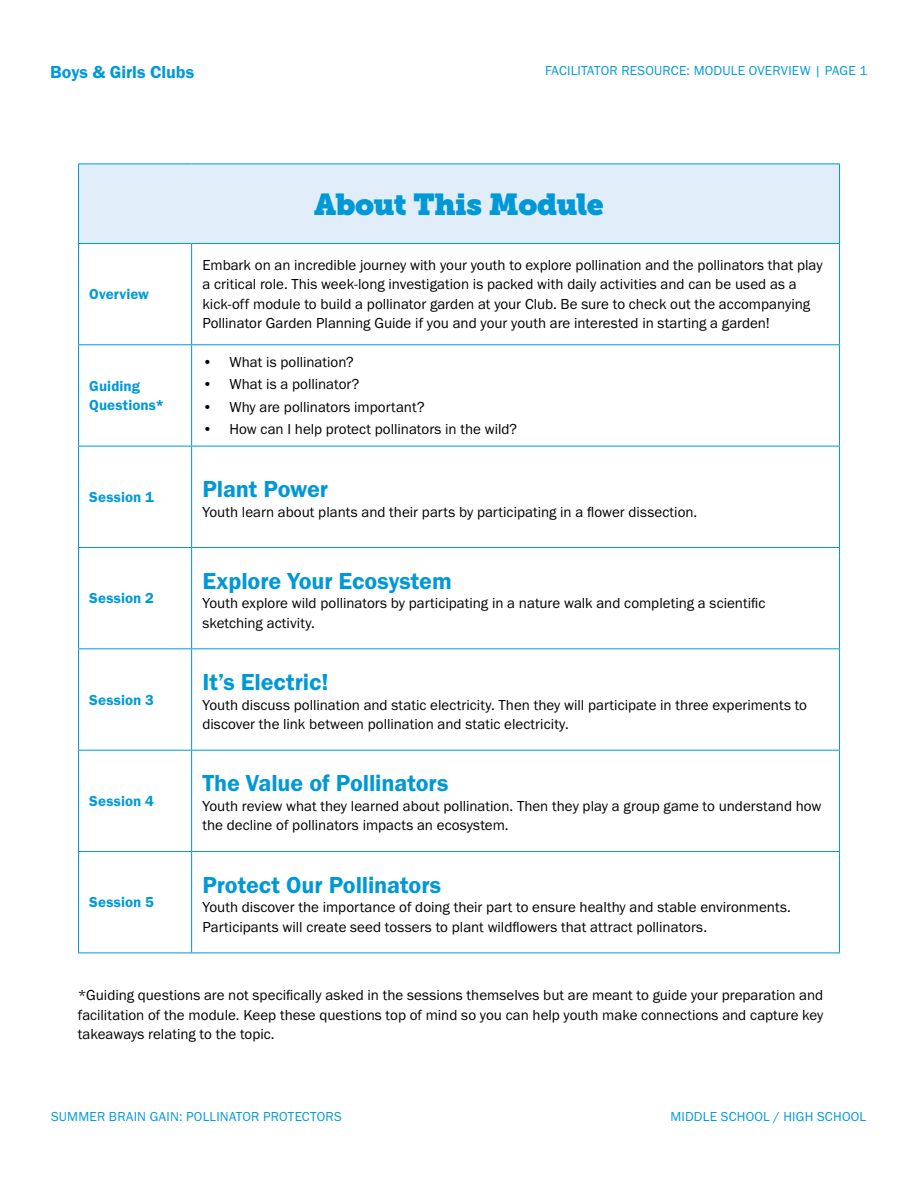
<style>
.page{position:relative;width:918px;height:1188px;background:#fff}
.page>*{position:absolute;margin:0;border:0;box-sizing:border-box;transform-origin:0 0}
.t1{font:30px "Museo Slab";letter-spacing:-.02em;color:#0098d6}
.t2{font:24px "Franklin Gothic URW Dem";letter-spacing:-.005em;color:#0098d6}
.t3{font:18px "Franklin Gothic URW Dem";color:#0099d8}
.t4{font:15px/19.5px "Franklin Gothic URW Boo";color:#000}
.t5{font:15px/19.5px "Franklin Gothic URW Dem";letter-spacing:.005em;color:#0099d8}
.t6{font:13.5px "Franklin Gothic URW Boo";letter-spacing:.015em;color:#0099d8}
</style>
<div class="page">
<div style="left:79px;top:164px;width:760px;height:79px;background:#e1eef9"></div>
<hr style="left:78px;top:164px;width:114px;height:1px;background:#0098d6">
<hr style="left:78px;top:164px;width:1px;height:79px;background:#0098d6">
<hr style="left:192px;top:164px;width:648px;height:1px;background:#0098d6">
<hr style="left:839px;top:164px;width:1px;height:79px;background:#0098d6">
<hr style="left:78px;top:243px;width:114px;height:1px;background:#0098d6">
<hr style="left:78px;top:244px;width:1px;height:100px;background:#0098d6">
<hr style="left:192px;top:243px;width:648px;height:1px;background:#0098d6">
<hr style="left:191px;top:244px;width:1px;height:100px;background:#0098d6">
<hr style="left:839px;top:244px;width:1px;height:100px;background:#0098d6">
<hr style="left:78px;top:344px;width:114px;height:1px;background:#0098d6">
<hr style="left:78px;top:345px;width:1px;height:101px;background:#0098d6">
<hr style="left:192px;top:344px;width:648px;height:1px;background:#0098d6">
<hr style="left:191px;top:345px;width:1px;height:101px;background:#0098d6">
<hr style="left:839px;top:345px;width:1px;height:101px;background:#0098d6">
<hr style="left:78px;top:446px;width:114px;height:1px;background:#0098d6">
<hr style="left:78px;top:447px;width:1px;height:100px;background:#0098d6">
<hr style="left:192px;top:446px;width:648px;height:1px;background:#0098d6">
<hr style="left:191px;top:447px;width:1px;height:100px;background:#0098d6">
<hr style="left:839px;top:447px;width:1px;height:100px;background:#0098d6">
<hr style="left:78px;top:547px;width:114px;height:1px;background:#0098d6">
<hr style="left:78px;top:548px;width:1px;height:100px;background:#0098d6">
<hr style="left:192px;top:547px;width:648px;height:1px;background:#0098d6">
<hr style="left:191px;top:548px;width:1px;height:100px;background:#0098d6">
<hr style="left:839px;top:548px;width:1px;height:100px;background:#0098d6">
<hr style="left:78px;top:648px;width:114px;height:1px;background:#0098d6">
<hr style="left:78px;top:649px;width:1px;height:101px;background:#0098d6">
<hr style="left:192px;top:648px;width:648px;height:1px;background:#0098d6">
<hr style="left:191px;top:649px;width:1px;height:101px;background:#0098d6">
<hr style="left:839px;top:649px;width:1px;height:101px;background:#0098d6">
<hr style="left:78px;top:750px;width:114px;height:1px;background:#0098d6">
<hr style="left:78px;top:751px;width:1px;height:100px;background:#0098d6">
<hr style="left:192px;top:750px;width:648px;height:1px;background:#0098d6">
<hr style="left:191px;top:751px;width:1px;height:100px;background:#0098d6">
<hr style="left:839px;top:751px;width:1px;height:100px;background:#0098d6">
<hr style="left:78px;top:851px;width:114px;height:1px;background:#0098d6">
<hr style="left:78px;top:852px;width:1px;height:101px;background:#0098d6">
<hr style="left:192px;top:851px;width:648px;height:1px;background:#0098d6">
<hr style="left:191px;top:852px;width:1px;height:101px;background:#0098d6">
<hr style="left:839px;top:852px;width:1px;height:101px;background:#0098d6">
<hr style="left:78px;top:953px;width:114px;height:1px;background:#0098d6">
<hr style="left:192px;top:953px;width:648px;height:1px;background:#0098d6">
<p class="t3" style="left:50px;top:61px;width:146px">Boys &amp; Girls Clubs</p>
<p class="t6" style="left:545px;top:62px;width:324px">FACILITATOR RESOURCE: MODULE OVERVIEW | PAGE 1</p>
<p class="t5" style="left:89px;top:284px;width:61px">Overview</p>
<p class="t5" style="left:89px;top:376px;width:76px">Guiding<br>Questions*</p>
<h1 class="t1" style="left:314px;top:187px;width:291px">About This Module</h1>
<p class="t4" style="left:202px;top:255px;width:622px">Embark on an incredible journey with your youth to explore pollination and the pollinators that play a critical role. This week-long investigation is packed with daily activities and can be used as a kick-off module to build a pollinator garden at your Club. Be sure to check out the accompanying Pollinator Garden Planning Guide if you and your youth are interested in starting a garden!</p>
<p class="t4" style="left:202px;top:352px;width:153px">• What is pollination?</p>
<p class="t4" style="left:202px;top:374px;width:159px">• What is a pollinator?</p>
<p class="t4" style="left:202px;top:397px;width:224px">• Why are pollinators important?</p>
<p class="t4" style="left:202px;top:419px;width:316px">• How can I help protect pollinators in the wild?</p>
<p class="t5" style="left:89px;top:487px;width:66px">Session 1</p>
<h2 class="t2" style="left:202px;top:474px;width:127px">Plant Power</h2>
<p class="t4" style="left:202px;top:502px;width:496px">Youth learn about plants and their parts by participating in a flower dissection.</p>
<p class="t5" style="left:89px;top:588px;width:66px">Session 2</p>
<p class="t5" style="left:89px;top:690px;width:66px">Session 3</p>
<p class="t5" style="left:89px;top:791px;width:66px">Session 4</p>
<p class="t5" style="left:89px;top:892px;width:66px">Session 5</p>
<h2 class="t2" style="left:202px;top:566px;width:251px">Explore Your Ecosystem</h2>
<p class="t4" style="left:202px;top:593px;width:565px">Youth explore wild pollinators by participating in a nature walk and completing a scientific sketching activity.</p>
<h2 class="t2" style="left:202px;top:667px;width:128px">It’s Electric!</h2>
<p class="t4" style="left:202px;top:694px;width:606px">Youth discuss pollination and static electricity. Then they will participate in three experiments to discover the link between pollination and static electricity.</p>
<h2 class="t2" style="left:202px;top:769px;width:247px">The Value of Pollinators</h2>
<p class="t4" style="left:202px;top:796px;width:621px">Youth review what they learned about pollination. Then they play a group game to understand how the decline of pollinators impacts an ecosystem.</p>
<h2 class="t2" style="left:202px;top:870px;width:240px">Protect Our Pollinators</h2>
<p class="t4" style="left:202px;top:897px;width:590px">Youth discover the importance of doing their part to ensure healthy and stable environments.<br>Participants will create seed tossers to plant wildflowers that attract pollinators.</p>
<p class="t4" style="left:78px;top:985px;width:747px;text-align:justify">*Guiding questions are not specifically asked in the sessions themselves but are meant to guide your preparation and facilitation of the module. Keep these questions top of mind so you can help youth make connections and capture key takeaways relating to the topic.</p>
<p class="t6" style="left:51px;top:1108px;width:292px">SUMMER BRAIN GAIN: POLLINATOR PROTECTORS</p>
<p class="t6" style="left:670px;top:1108px;width:197px">MIDDLE SCHOOL / HIGH SCHOOL</p>
</div>
